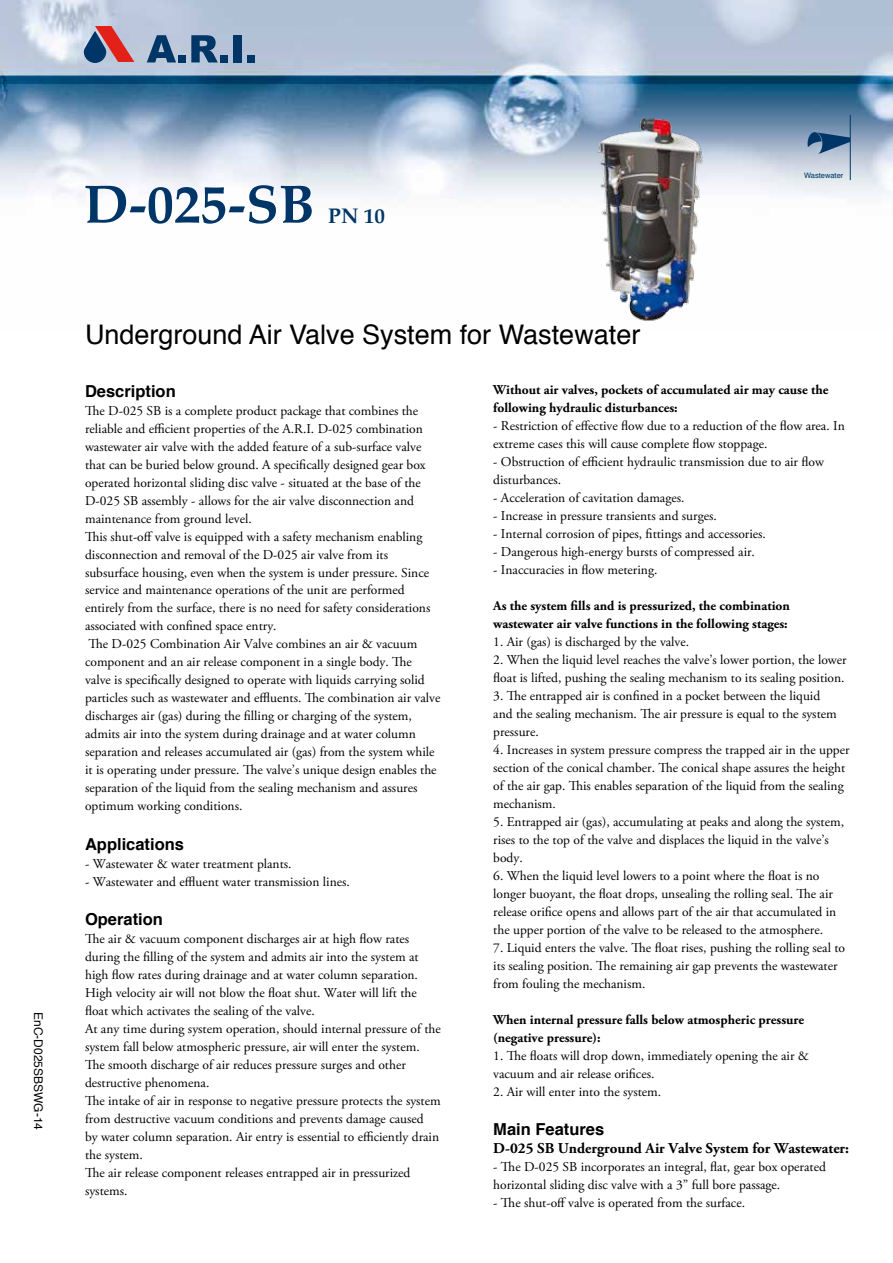
<style>
.page{position:relative;width:893px;height:1263px;background:#fff}
.page>*{position:absolute;margin:0;border:0;box-sizing:border-box;transform-origin:0 0}
.t1{font:700 54px "Palatino";color:#003567}
.t2{font:27px "Helvetica";color:#000}
.t3{font:700 21px "Palatino";color:#003567}
.t4{font:700 16.5px "Helvetica";color:#000}
.t5{font:700 15px "Adobe Garamond Pro";color:#000}
.t6{font:13.5px/18px "Adobe Garamond Pro";color:#000}
.t7{font:700 13.5px/18px "Adobe Garamond Pro";color:#000}
.t8{font:12px "Helvetica";color:#000}
.t9{font:7.5px "Helvetica";color:#003567}
</style>
<div class="page">
<img style="left:0;top:0;width:893px;height:199px">
<svg style="left:82px;top:26px;width:52px;height:37px;background:#9d7486"></svg>
<svg style="left:147px;top:35px;width:29px;height:27px"></svg>
<div style="left:178px;top:55px;width:8px;height:7px;background:#003567"></div>
<svg style="left:191px;top:35px;width:27px;height:27px"></svg>
<div style="left:220px;top:55px;width:8px;height:7px;background:#003567"></div>
<div style="left:233px;top:35px;width:9px;height:27px;background:#003567"></div>
<div style="left:247px;top:55px;width:8px;height:7px;background:#003567"></div>
<hr style="left:850px;top:115px;width:1px;height:65px;background:#003567">
<svg style="left:808px;top:132px;width:42px;height:22px"></svg>
<img style="left:593px;top:115px;width:114px;height:206px">
<p class="t8" style="left:48px;top:1012px;width:120px;rotate:90deg">EnC-D025SBSWG-14</p>
<h1 class="t1" style="left:84px;top:158px;width:232px">D-025-SB</h1>
<h3 class="t3" style="left:328px;top:198px;width:58px">PN 10</h3>
<p class="t9" style="left:804px;top:170px;width:41px">Wastewater</p>
<h2 class="t2" style="left:85px;top:314px;width:557px">Underground Air Valve System for Wastewater</h2>
<p class="t4" style="left:85px;top:377px;width:92px">Description</p>
<p class="t6" style="left:85px;top:402px;width:357px">The D-025 SB is a complete product package that combines the reliable and efficient properties of the A.R.I. D-025 combination wastewater air valve with the added feature of a sub-surface valve that can be buried below ground. A specifically designed gear box operated horizontal sliding disc valve - situated at the base of the D-025 SB assembly - allows for the air valve disconnection and maintenance from ground level.<br>This shut-off valve is equipped with a safety mechanism enabling disconnection and removal of the D-025 air valve from its subsurface housing, even when the system is under pressure. Since service and maintenance operations of the unit are performed entirely from the surface, there is no need for safety considerations associated with confined space entry.<br>The D-025 Combination Air Valve combines an air &amp; vacuum component and an air release component in a single body. The valve is specifically designed to operate with liquids carrying solid particles such as wastewater and effluents. The combination air valve discharges air (gas) during the filling or charging of the system, admits air into the system during drainage and at water column separation and releases accumulated air (gas) from the system while it is operating under pressure. The valve’s unique design enables the separation of the liquid from the sealing mechanism and assures optimum working conditions.</p>
<p class="t4" style="left:85px;top:830px;width:101px">Applications</p>
<p class="t6" style="left:85px;top:855px;width:208px">- Wastewater &amp; water treatment plants.</p>
<p class="t6" style="left:85px;top:873px;width:266px">- Wastewater and effluent water transmission lines.</p>
<p class="t4" style="left:85px;top:905px;width:79px">Operation</p>
<p class="t6" style="left:85px;top:930px;width:357px">The air &amp; vacuum component discharges air at high flow rates during the filling of the system and admits air into the system at high flow rates during drainage and at water column separation.<br>High velocity air will not blow the float shut. Water will lift the float which activates the sealing of the valve.<br>At any time during system operation, should internal pressure of the system fall below atmospheric pressure, air will enter the system.<br>The smooth discharge of air reduces pressure surges and other destructive phenomena.<br>The intake of air in response to negative pressure protects the system from destructive vacuum conditions and prevents damage caused<br>by water column separation. Air entry is essential to efficiently drain the system.<br>The air release component releases entrapped air in pressurized systems.</p>
<p class="t7" style="left:493px;top:381px;width:337px">Without air valves, pockets of accumulated air may cause the following hydraulic disturbances:</p>
<p class="t6" style="left:493px;top:417px;width:353px">- Restriction of effective flow due to a reduction of the flow area. In extreme cases this will cause complete flow stoppage.</p>
<p class="t6" style="left:493px;top:453px;width:332px">- Obstruction of efficient hydraulic transmission due to air flow disturbances.</p>
<p class="t6" style="left:493px;top:489px;width:193px">- Acceleration of cavitation damages.</p>
<p class="t6" style="left:493px;top:507px;width:225px">- Increase in pressure transients and surges.</p>
<p class="t6" style="left:493px;top:525px;width:274px">- Internal corrosion of pipes, fittings and accessories.</p>
<p class="t6" style="left:493px;top:543px;width:263px">- Dangerous high-energy bursts of compressed air.</p>
<p class="t6" style="left:493px;top:561px;width:166px">- Inaccuracies in flow metering.</p>
<p class="t7" style="left:493px;top:597px;width:298px">As the system fills and is pressurized, the combination wastewater air valve functions in the following stages:</p>
<p class="t6" style="left:493px;top:633px;width:197px">1. Air (gas) is discharged by the valve.</p>
<p class="t6" style="left:493px;top:651px;width:355px">2. When the liquid level reaches the valve’s lower portion, the lower float is lifted, pushing the sealing mechanism to its sealing position.</p>
<p class="t6" style="left:493px;top:687px;width:345px">3. The entrapped air is confined in a pocket between the liquid and the sealing mechanism. The air pressure is equal to the system pressure.</p>
<p class="t6" style="left:493px;top:741px;width:358px">4. Increases in system pressure compress the trapped air in the upper section of the conical chamber. The conical shape assures the height of the air gap. This enables separation of the liquid from the sealing mechanism.</p>
<p class="t6" style="left:493px;top:813px;width:352px">5. Entrapped air (gas), accumulating at peaks and along the system, rises to the top of the valve and displaces the liquid in the valve’s body.</p>
<p class="t6" style="left:493px;top:867px;width:345px">6. When the liquid level lowers to a point where the float is no longer buoyant, the float drops, unsealing the rolling seal. The air release orifice opens and allows part of the air that accumulated in the upper portion of the valve to be released to the atmosphere.</p>
<p class="t6" style="left:493px;top:939px;width:353px">7. Liquid enters the valve. The float rises, pushing the rolling seal to its sealing position. The remaining air gap prevents the wastewater from fouling the mechanism.</p>
<p class="t7" style="left:493px;top:1011px;width:312px">When internal pressure falls below atmospheric pressure (negative pressure):</p>
<p class="t6" style="left:493px;top:1047px;width:317px">1. The floats will drop down, immediately opening the air &amp; vacuum and air release orifices.</p>
<p class="t6" style="left:493px;top:1083px;width:170px">2. Air will enter into the system.</p>
<p class="t4" style="left:493px;top:1116px;width:112px">Main Features</p>
<p class="t5" style="left:493px;top:1139px;width:357px">D-025 SB Underground Air Valve System for Wastewater:</p>
<p class="t6" style="left:493px;top:1158px;width:334px">- The D-025 SB incorporates an integral, flat, gear box operated horizontal sliding disc valve with a 3” full bore passage.</p>
<p class="t6" style="left:493px;top:1194px;width:253px">- The shut-off valve is operated from the surface.</p>
</div>
